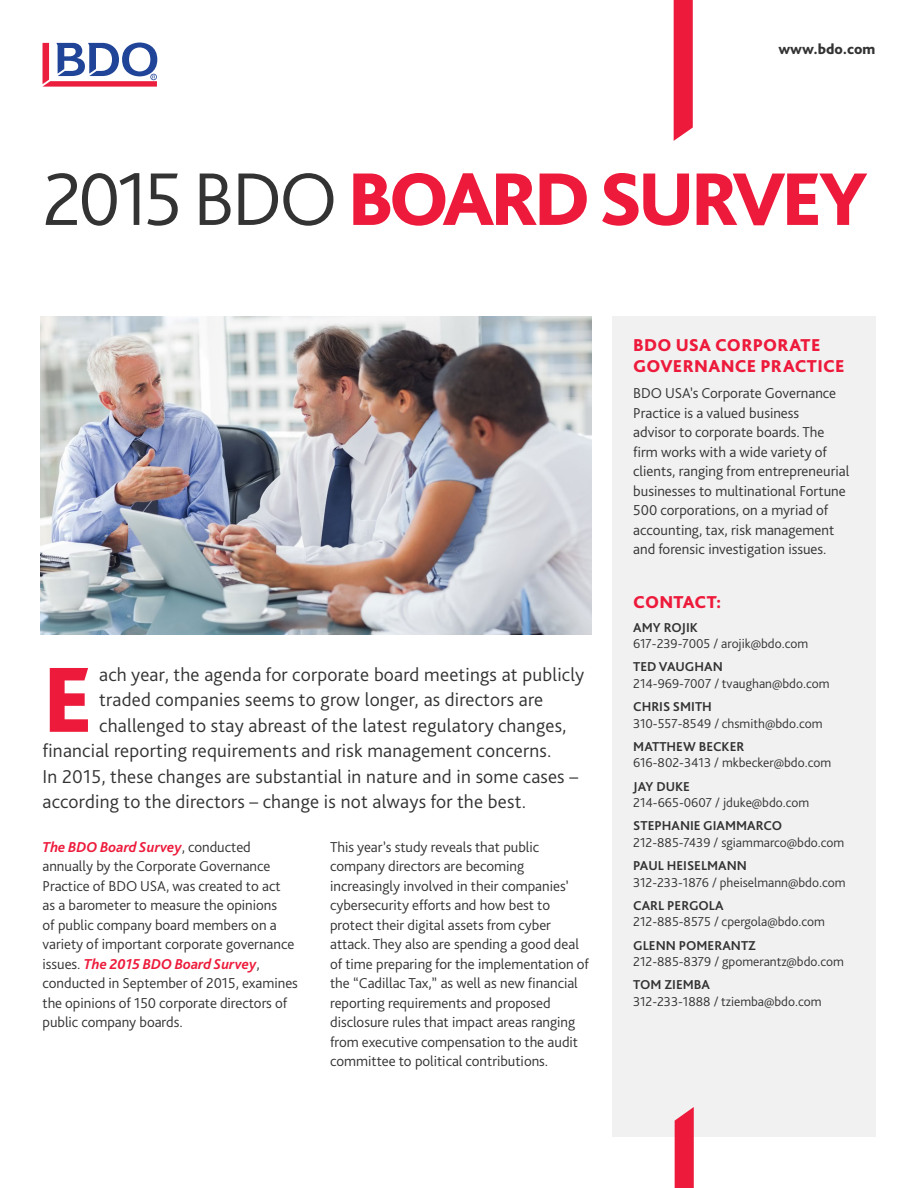
<style>
.page{position:relative;width:918px;height:1188px;background:#fff}
.page>*{position:absolute;margin:0;border:0;box-sizing:border-box;transform-origin:0 0}
.t1{font:800 96.9px "Bliss Pro";color:#ed1a3b}
.t2{font:800 78px "Bliss Pro";letter-spacing:-.055em;color:#ed1a3b}
.t3{font:300 19.5px "Bliss Pro";letter-spacing:.01em;color:#333}
.t4{font:800 18px/21px "Bliss Pro";letter-spacing:.015em;color:#ed1a3b}
.t5{font:300 15px/19.5px "Bliss Pro";color:#333}
.t6{font:800 15px "Bliss Pro";color:#333}
.t7{font:300 13.5px "Bliss Pro";color:#333}
.t8{font:700 13.5px "Bliss Pro";color:#333}
.s1{font-weight:300;color:#333}
.s2{font-weight:700;font-style:italic;color:#ed1a3b}
</style>
<div class="page">
<div style="left:612px;top:316px;width:263px;height:821px;background:#f1f1f1"></div>
<svg style="left:674px;top:0;width:19px;height:141px;background:#ee2746"></svg>
<svg style="left:43px;top:43px;width:114px;height:44px"></svg>
<svg style="left:675px;top:1107px;width:19px;height:81px;background:#ed2e4b"></svg>
<img style="left:40px;top:316px;width:552px;height:319px">
<p class="t6" style="left:778px;top:40px;width:99px">www.bdo.com</p>
<h2 class="t2" style="left:43px;top:151px;width:826px"><span class="s1">2015 BDO</span> BOARDSURVEY</h2>
<h1 class="t1" style="left:43px;top:639px;width:52px">E</h1>
<h3 class="t3" style="left:99px;top:662px;width:487px">ach year, the agenda for corporate board meetings at publicly</h3>
<h3 class="t3" style="left:99px;top:688px;width:445px">traded companies seems to grow longer, as directors are</h3>
<h3 class="t3" style="left:99px;top:713px;width:469px">challenged to stay abreast of the latest regulatory changes,</h3>
<h3 class="t3" style="left:43px;top:739px;width:511px">financial reporting requirements and risk management concerns.</h3>
<h3 class="t3" style="left:43px;top:764px;width:537px">In 2015, these changes are substantial in nature and in some cases –</h3>
<h3 class="t3" style="left:43px;top:790px;width:485px">according to the directors – change is not always for the best.</h3>
<p class="t5" style="left:43px;top:837px;width:257px"><span class="s2">The BDO Board Survey</span>, conducted annually by the Corporate Governance Practice of BDO USA, was created to act<br>as a barometer to measure the opinions<br>of public company board members on a variety of important corporate governance issues. <span class="s2">The 2015 BDO Board Survey</span>, conducted in September of 2015, examines the opinions of 150 corporate directors of public company boards.</p>
<p class="t5" style="left:330px;top:837px;width:260px">This year’s study reveals that public company directors are becoming increasingly involved in their companies’ cybersecurity efforts and how best to protect their digital assets from cyber attack. They also are spending a good deal of time preparing for the implementation of the “Cadillac Tax,” as well as new financial reporting requirements and proposed disclosure rules that impact areas ranging from executive compensation to the audit committee to political contributions.</p>
<p class="t4" style="left:633px;top:334px;width:213px">BDO USA CORPORATE<br>GOVERNANCE PRACTICE</p>
<p class="t5" style="left:633px;top:383px;width:218px">BDO USA’s Corporate Governance Practice is a valued business<br>advisor to corporate boards. The firm works with a wide variety of clients, ranging from entrepreneurial businesses to multinational Fortune 500 corporations, on a myriad of accounting, tax, risk management and forensic investigation issues.</p>
<p class="t4" style="left:633px;top:591px;width:89px">CONTACT:</p>
<p class="t8" style="left:633px;top:619px;width:66px">AMY ROJIK</p>
<p class="t7" style="left:633px;top:635px;width:176px">617-239-7005 / arojik@bdo.com</p>
<p class="t8" style="left:633px;top:658px;width:91px">TED VAUGHAN</p>
<p class="t7" style="left:633px;top:675px;width:198px">214-969-7007 / tvaughan@bdo.com</p>
<p class="t8" style="left:633px;top:698px;width:80px">CHRIS SMITH</p>
<p class="t7" style="left:633px;top:715px;width:191px">310-557-8549 / chsmith@bdo.com</p>
<p class="t8" style="left:633px;top:738px;width:113px">MATTHEW BECKER</p>
<p class="t7" style="left:633px;top:754px;width:200px">616-802-3413 / mkbecker@bdo.com</p>
<p class="t8" style="left:633px;top:778px;width:58px">JAY DUKE</p>
<p class="t7" style="left:633px;top:794px;width:178px">214-665-0607 / jduke@bdo.com</p>
<p class="t8" style="left:633px;top:817px;width:151px">STEPHANIE GIAMMARCO</p>
<p class="t7" style="left:633px;top:834px;width:213px">212-885-7439 / sgiammarco@bdo.com</p>
<p class="t8" style="left:633px;top:857px;width:115px">PAUL HEISELMANN</p>
<p class="t7" style="left:633px;top:874px;width:214px">312-233-1876 / pheiselmann@bdo.com</p>
<p class="t8" style="left:633px;top:897px;width:92px">CARL PERGOLA</p>
<p class="t7" style="left:633px;top:913px;width:193px">212-885-8575 / cpergola@bdo.com</p>
<p class="t8" style="left:633px;top:937px;width:124px">GLENN POMERANTZ</p>
<p class="t7" style="left:633px;top:953px;width:212px">212-885-8379 / gpomerantz@bdo.com</p>
<p class="t8" style="left:633px;top:976px;width:78px">TOM ZIEMBA</p>
<p class="t7" style="left:633px;top:993px;width:190px">312-233-1888 / tziemba@bdo.com</p>
</div>
